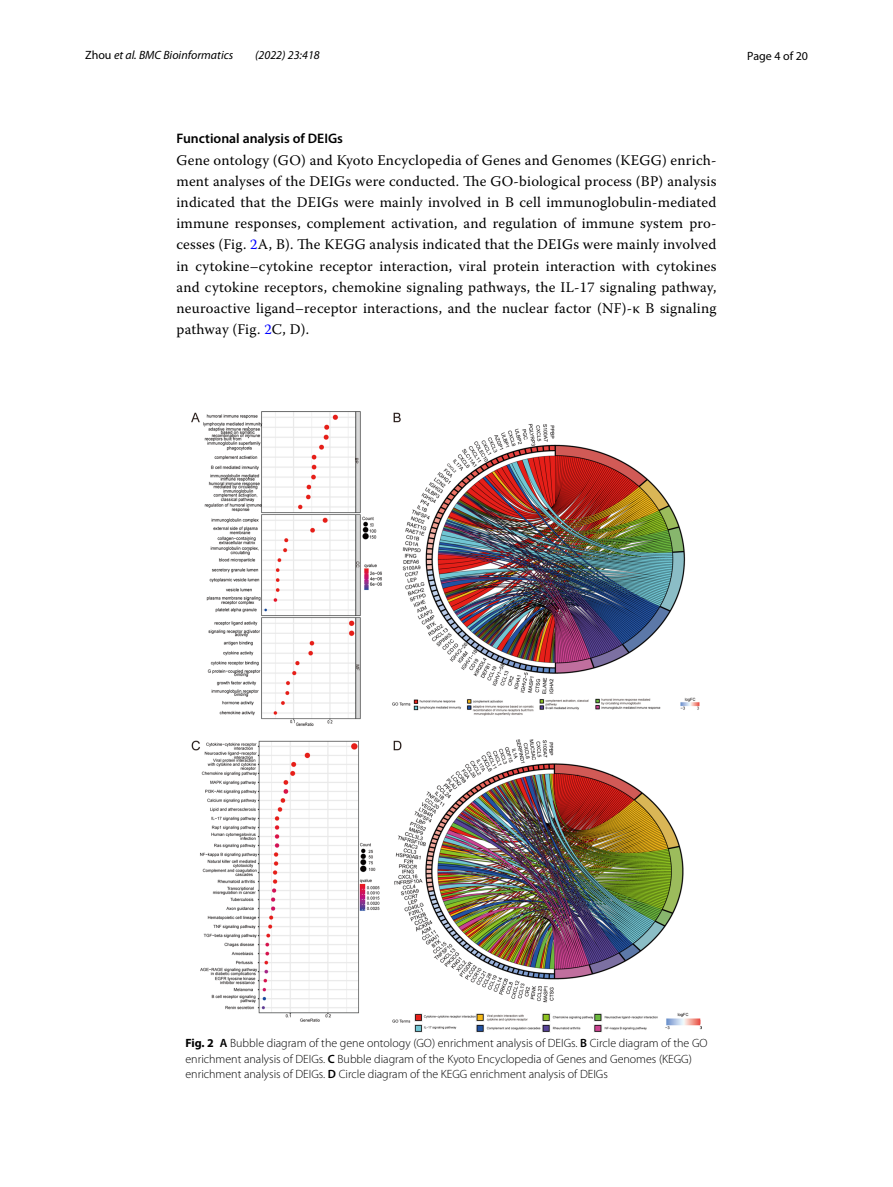
<style>
.page{position:relative;width:893px;height:1187px;background:#fff}
.page>*{position:absolute;margin:0;border:0;box-sizing:border-box;transform-origin:0 0}
.t1{font:14.7px/21.3px "Warnock Pro";letter-spacing:.015em;color:#000;text-align:justify}
.t2{font:600 13.8px "Myriad Pro";color:#000}
.t3{font:300 12px/15px "Myriad Pro";color:#000}
.t4{font:italic 12px "Myriad Pro";color:#000}
.t5{font:12px "Myriad Pro";color:#000}
.s1{font-style:normal}
.s2{color:#00f}
.s3{font-weight:700}
.s4{font-weight:600}
</style>
<div class="page">
<img style="left:191px;top:411px;width:511px;height:621px">
<p class="t4" style="left:85px;top:48px;width:150px"><span class="s1">Zhou</span> et al. BMC Bioinformatics</p>
<p class="t4" style="left:255px;top:48px;width:66px">(2022) 23:418</p>
<p class="t5" style="left:747px;top:48px;width:62px">Page 4 of 20</p>
<p class="t2" style="left:176px;top:130px;width:168px">Functional analysis of DEIGs</p>
<p class="t1" style="left:176px;top:149px;width:542px">Gene ontology (GO) and Kyoto Encyclopedia of Genes and Genomes (KEGG) enrich&shy;ment analyses of the DEIGs were conducted. The GO-biological process (BP) analysis indicated that the DEIGs were mainly involved in B cell immunoglobulin-mediated immune responses, complement activation, and regulation of immune system pro&shy;cesses (Fig. <span class="s2">2</span>A, B). The KEGG analysis indicated that the DEIGs were mainly involved in cytokine–cytokine receptor interaction, viral protein interaction with cytokines and cytokine receptors, chemokine signaling pathways, the IL-17 signaling pathway, neuroactive ligand–receptor interactions, and the nuclear factor (NF)-κ B signaling pathway (Fig. <span class="s2">2</span>C, D).</p>
<p class="t3" style="left:185px;top:1036px;width:524px"><span class="s3">Fig. 2</span> <span class="s4">A</span> Bubble diagram of the gene ontology (GO) enrichment analysis of DEIGs. <span class="s4">B</span> Circle diagram of the GO enrichment analysis of DEIGs. <span class="s4">C</span> Bubble diagram of the Kyoto Encyclopedia of Genes and Genomes (KEGG) enrichment analysis of DEIGs. <span class="s4">D</span> Circle diagram of the KEGG enrichment analysis of DEIGs</p>
</div>
